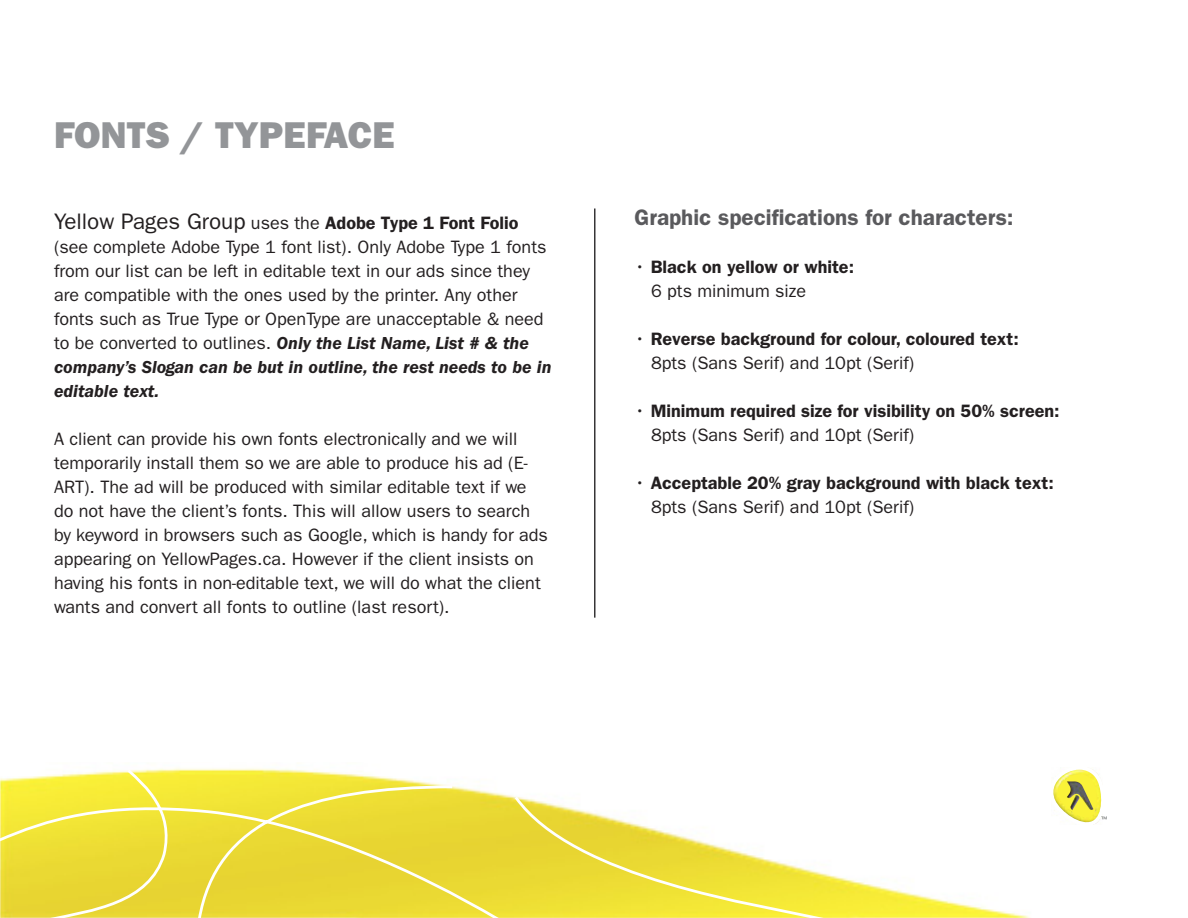
<style>
.page{position:relative;width:1188px;height:918px;background:#fff}
.page>*{position:absolute;margin:0;border:0;box-sizing:border-box;transform-origin:0 0}
.t1{font:800 37.5px "Franklin Gothic";color:#939598}
.t2{font:600 22.5px "Franklin Gothic";color:#5a5a5d}
.t3{font:18px/24px "Franklin Gothic";color:#231f20}
.t4{font:600 18px "Franklin Gothic";color:#231f20}
.s1{font-size:22.5px}
.s2{font-weight:600}
.s3{font-weight:600;font-style:italic}
.s4{font-weight:400}
</style>
<div class="page">
<img style="left:828px;top:874px;width:203px;height:44px">
<svg style="left:0;top:768px;width:828px;height:150px"></svg>
<svg style="left:1053px;top:769px;width:54px;height:56px"></svg>
<hr style="left:594px;top:208px;width:2px;height:410px;background:#363536">
<p class="t1" style="left:54px;top:113px;width:343px">FONTS / TYPEFACE</p>
<p class="t3" style="left:54px;top:211px;width:499px"><span class="s1">Yellow Pages Group</span> uses the <span class="s2">Adobe Type 1 Font Folio </span>(see complete Adobe Type 1 font list). Only Adobe Type 1 fonts from our list can be left in editable text in our ads since they are compatible with the ones used by the printer. Any other fonts such as True Type or OpenType are unacceptable &amp; need to be converted to outlines. <span class="s3">Only the List Name, List # &amp; the company’s Slogan can be but in outline, the rest needs to be in editable text.</span></p>
<p class="t3" style="left:54px;top:427px;width:496px">A client can provide his own fonts electronically and we will temporarily install them so we are able to produce his ad (E-ART). The ad will be produced with similar editable text if we do not have the client’s fonts. This will allow users to search by keyword in browsers such as Google, which is handy for ads appearing on YellowPages.ca. However if the client insists on having his fonts in non-editable text, we will do what the client wants and convert all fonts to outline (last resort).</p>
<p class="t2" style="left:634px;top:204px;width:381px">Graphic specifications for characters:</p>
<p class="t4" style="left:634px;top:257px;width:221px"><span class="s4">•</span> Black on yellow or white:</p>
<p class="t3" style="left:651px;top:279px;width:157px">6 pts minimum size</p>
<p class="t4" style="left:634px;top:329px;width:386px"><span class="s4">•</span> Reverse background for colour, coloured text:</p>
<p class="t3" style="left:651px;top:351px;width:265px">8pts (Sans Serif) and 10pt (Serif)</p>
<p class="t4" style="left:634px;top:401px;width:427px"><span class="s4">•</span> Minimum required size for visibility on 50% screen:</p>
<p class="t3" style="left:651px;top:423px;width:265px">8pts (Sans Serif) and 10pt (Serif)</p>
<p class="t4" style="left:634px;top:473px;width:421px"><span class="s4">•</span> Acceptable 20% gray background with black text:</p>
<p class="t3" style="left:651px;top:495px;width:265px">8pts (Sans Serif) and 10pt (Serif)</p>
</div>
